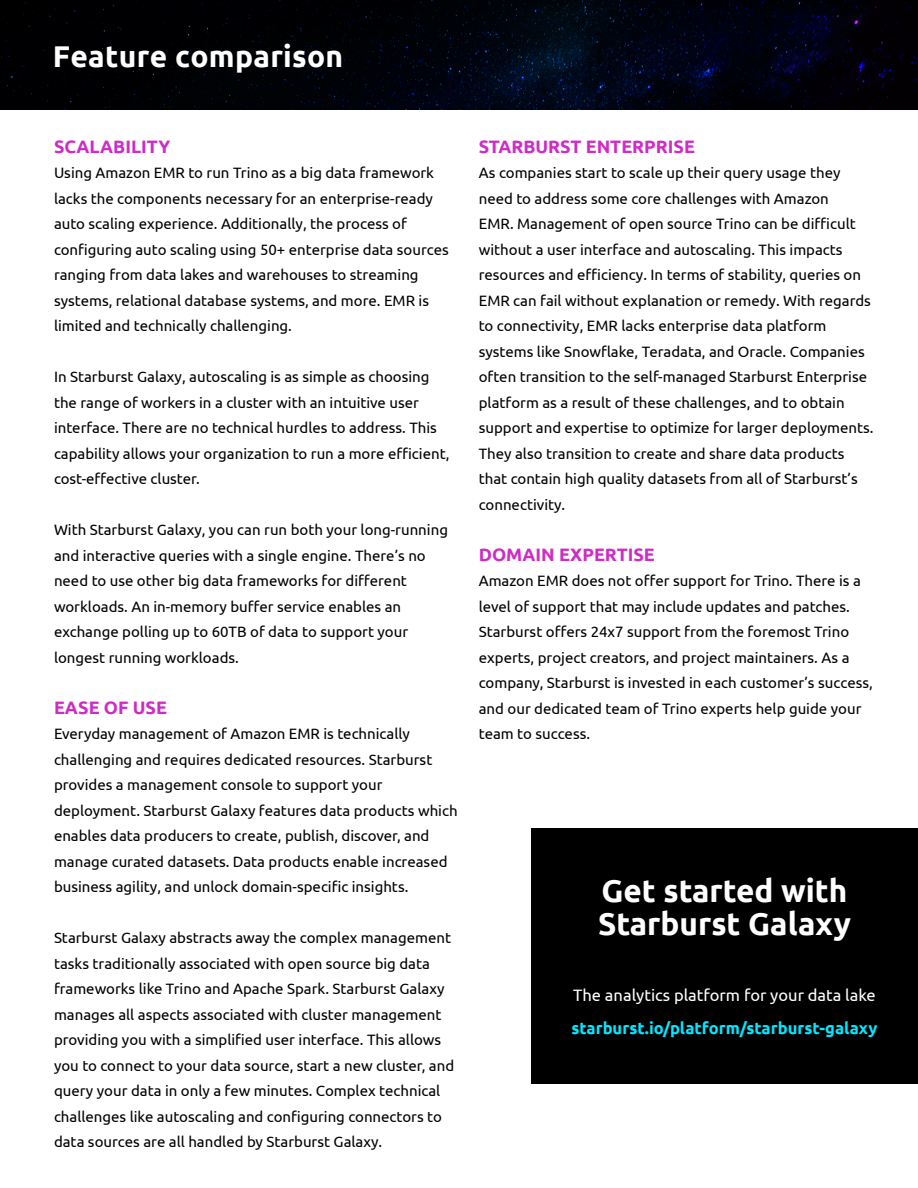
<style>
.page{position:relative;width:918px;height:1188px;background:#fff}
.page>*{position:absolute;margin:0;border:0;box-sizing:border-box;transform-origin:0 0}
.t1{font:700 31.5px/33px "Ubuntu";color:#fff}
.t2{font:700 30px "Ubuntu";letter-spacing:.01em;color:#fff}
.t3{font:700 18px "Ubuntu";color:#ce2cc3}
.t4{font:700 16.5px "Ubuntu";color:#00e7ff}
.t5{font:16.5px "Ubuntu";color:#fff}
.t6{font:15px/25.5px "Ubuntu";color:#000}
</style>
<div class="page">
<img style="left:0;top:0;width:918px;height:110px">
<div style="left:531px;top:828px;width:387px;height:256px;background:#000"></div>
<h2 class="t2" style="left:53px;top:38px;width:292px">Feature comparison</h2>
<p class="t3" style="left:54px;top:135px;width:118px">SCALABILITY</p>
<p class="t6" style="left:54px;top:160px;width:396px">Using Amazon EMR to run Trino as a big data framework lacks the components necessary for an enterprise-ready auto scaling experience. Additionally, the process of configuring auto scaling using 50+ enterprise data sources ranging from data lakes and warehouses to streaming systems, relational database systems, and more. EMR is limited and technically challenging.</p>
<p class="t6" style="left:54px;top:364px;width:397px">In Starburst Galaxy, autoscaling is as simple as choosing the range of workers in a cluster with an intuitive user interface. There are no technical hurdles to address. This capability allows your organization to run a more efficient, cost-effective cluster.</p>
<p class="t6" style="left:54px;top:517px;width:396px">With Starburst Galaxy, you can run both your long-running and interactive queries with a single engine. There’s no need to use other big data frameworks for different workloads. An in-memory buffer service enables an exchange polling up to 60TB of data to support your longest running workloads.</p>
<p class="t3" style="left:54px;top:696px;width:114px">EASE OF USE</p>
<p class="t6" style="left:54px;top:721px;width:405px">Everyday management of Amazon EMR is technically challenging and requires dedicated resources. Starburst provides a management console to support your deployment. Starburst Galaxy features data products which enables data producers to create, publish, discover, and manage curated datasets. Data products enable increased business agility, and unlock domain-specific insights.</p>
<p class="t6" style="left:54px;top:925px;width:402px">Starburst Galaxy abstracts away the complex management tasks traditionally associated with open source big data frameworks like Trino and Apache Spark. Starburst Galaxy manages all aspects associated with cluster management providing you with a simplified user interface. This allows you to connect to your data source, start a new cluster, and query your data in only a few minutes. Complex technical challenges like autoscaling and configuring connectors to data sources are all handled by Starburst Galaxy.</p>
<p class="t3" style="left:479px;top:135px;width:218px">STARBURST ENTERPRISE</p>
<p class="t6" style="left:479px;top:160px;width:396px">As companies start to scale up their query usage they need to address some core challenges with Amazon<br>EMR. Management of open source Trino can be difficult without a user interface and autoscaling. This impacts resources and efficiency. In terms of stability, queries on EMR can fail without explanation or remedy. With regards to connectivity, EMR lacks enterprise data platform systems like Snowflake, Teradata, and Oracle. Companies often transition to the self-managed Starburst Enterprise platform as a result of these challenges, and to obtain support and expertise to optimize for larger deployments.<br>They also transition to create and share data products that contain high quality datasets from all of Starburst’s connectivity.</p>
<p class="t3" style="left:479px;top:543px;width:178px">DOMAIN EXPERTISE</p>
<p class="t6" style="left:479px;top:568px;width:396px">Amazon EMR does not offer support for Trino. There is a level of support that may include updates and patches.<br>Starburst offers 24x7 support from the foremost Trino experts, project creators, and project maintainers. As a company, Starburst is invested in each customer’s success, and our dedicated team of Trino experts help guide your team to success.</p>
<h1 class="t1" style="left:598px;top:874px;width:254px">Get started with<br>Starburst Galaxy</h1>
<p class="t5" style="left:573px;top:985px;width:304px">The analytics platform for your data lake</p>
<p class="t4" style="left:572px;top:1018px;width:307px">starburst.io/platform/starburst-galaxy</p>
</div>
